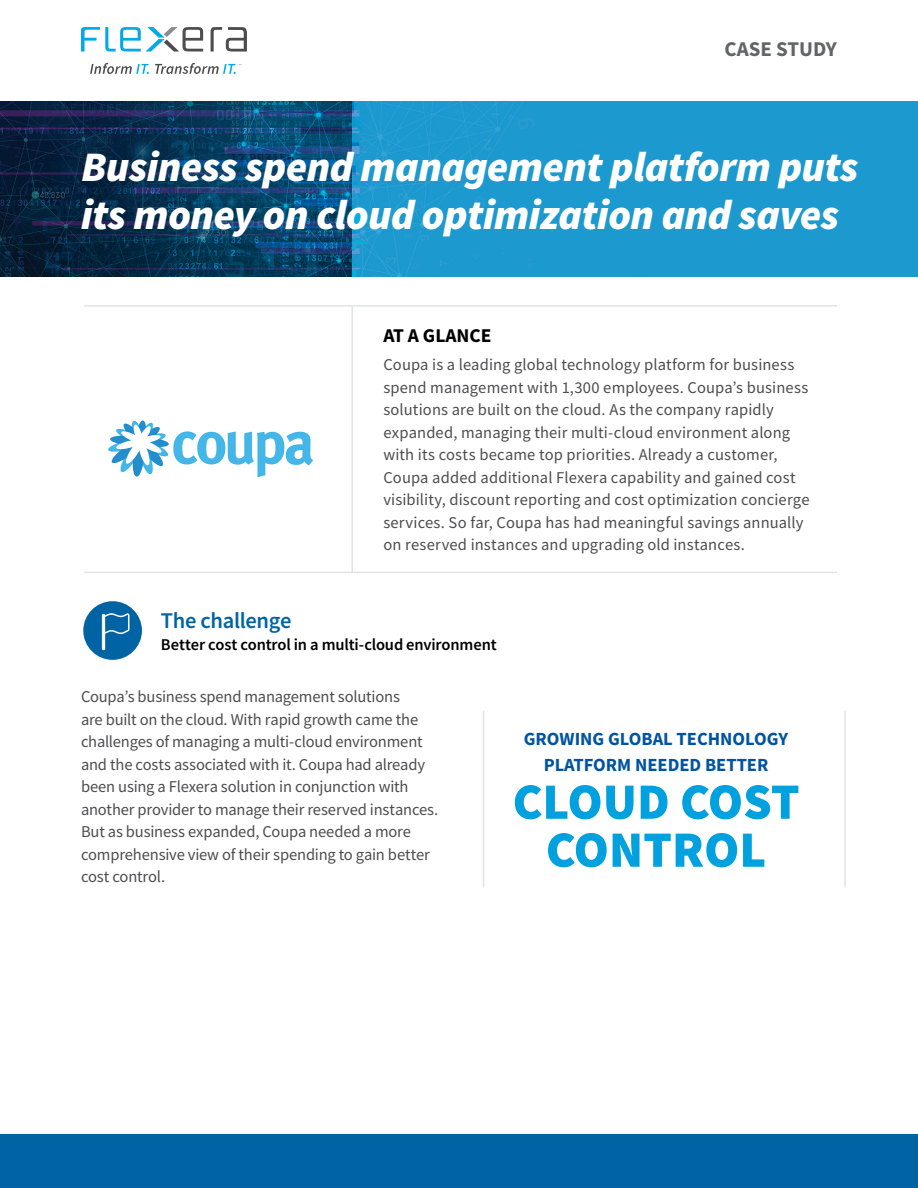
<style>
.page{position:relative;width:918px;height:1188px;background:#fff}
.page>*{position:absolute;margin:0;border:0;box-sizing:border-box;transform-origin:0 0}
.t1{font:900 51px/48px "Source Sans Pro";color:#00a1de;text-align:center}
.t2{font:italic 900 42px/48px "Source Sans Pro";letter-spacing:-.01em;color:#fff}
.t3{font:600 22.5px "Source Sans Pro";letter-spacing:-.015em;color:#0064a4}
.t4{font:700 21px "Source Sans Pro";color:#636466}
.t5{font:700 19.5px "Source Sans Pro";color:#000}
.t6{font:700 18.45px/25.5px "Source Sans Pro";color:#00549f;text-align:center}
.t7{font:16.5px/22.5px "Source Sans Pro";color:#4d4d4f}
.t8{font:600 16.5px "Source Sans Pro";letter-spacing:-.01em;color:#000101}
</style>
<div class="page">
<img style="left:0;top:102px;width:918px;height:174px">
<div style="left:0;top:1134px;width:918px;height:54px;background:#0064a4"></div>
<svg style="left:90px;top:63px;width:59px;height:11px"></svg>
<svg style="left:155px;top:63px;width:86px;height:11px"></svg>
<svg style="left:211px;top:27px;width:36px;height:25px"></svg>
<svg style="left:81px;top:27px;width:122px;height:25px"></svg>
<hr style="left:351px;top:307px;width:2px;height:266px;background:#e2e3e4">
<hr style="left:84px;top:305px;width:753px;height:2px;background:#e2e3e4">
<hr style="left:84px;top:572px;width:753px;height:1px;background:#e2e3e4">
<div style="left:83px;top:601px;width:59px;height:59px;background:#0064a4;border-radius:50%"></div>
<svg style="left:102px;top:613px;width:28px;height:37px"></svg>
<img style="left:108px;top:420px;width:204px;height:57px">
<hr style="left:483px;top:711px;width:1px;height:177px;background:#e2e3e4">
<hr style="left:844px;top:711px;width:2px;height:177px;background:#e2e3e4">
<p class="t4" style="left:725px;top:35px;width:114px">CASE STUDY</p>
<h2 class="t2" style="left:81px;top:142px;width:779px">Business spend management platform puts its money on cloud optimization and saves</h2>
<p class="t5" style="left:383px;top:322px;width:110px">AT A GLANCE</p>
<p class="t7" style="left:383px;top:353px;width:428px">Coupa is a leading global technology platform for business spend management with 1,300 employees. Coupa’s business solutions are built on the cloud. As the company rapidly expanded, managing their multi-cloud environment along with its costs became top priorities. Already a customer, Coupa added additional Flexera capability and gained cost visibility, discount reporting and cost optimization concierge services. So far, Coupa has had meaningful savings annually on reserved instances and upgrading old instances.</p>
<h3 class="t3" style="left:161px;top:605px;width:132px">The challenge</h3>
<p class="t8" style="left:161px;top:634px;width:337px">Better cost control in a multi-cloud environment</p>
<p class="t7" style="left:81px;top:685px;width:359px">Coupa’s business spend management solutions<br>are built on the cloud. With rapid growth came the challenges of managing a multi-cloud environment and the costs associated with it. Coupa had already been using a Flexera solution in conjunction with another provider to manage their reserved instances.<br>But as business expanded, Coupa needed a more comprehensive view of their spending to gain better cost control.</p>
<p class="t6" style="left:524px;top:726px;width:266px">GROWING GLOBAL TECHNOLOGY<br>PLATFORM NEEDED BETTER</p>
<h1 class="t1" style="left:513px;top:777px;width:289px">CLOUD COST<br>CONTROL</h1>
</div>
